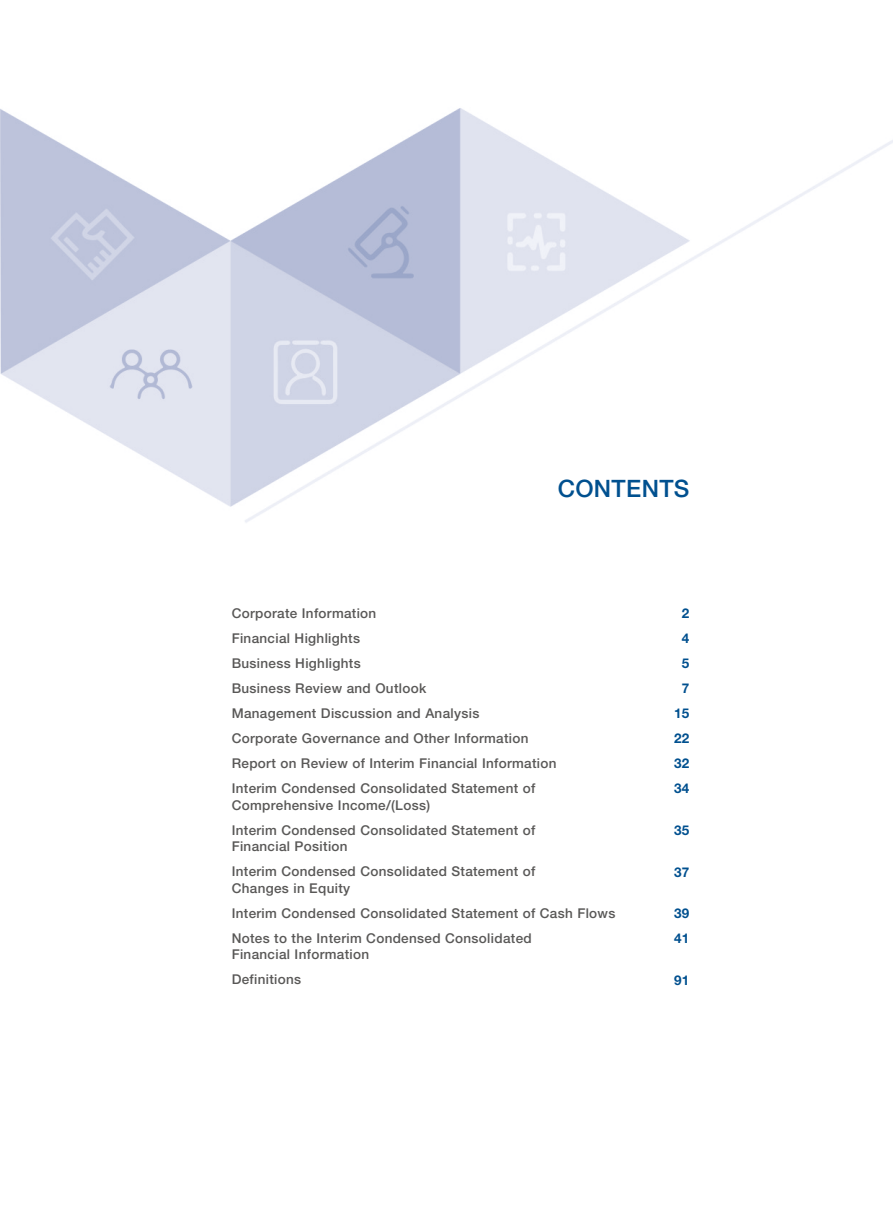
<style>
.page{position:relative;width:893px;height:1212px;background:#fff}
.page>*{position:absolute;margin:0;border:0;box-sizing:border-box;transform-origin:0 0}
.t1{font:500 24px "Helvetica Neue";letter-spacing:.015em;color:#00508f}
.t2{font:500 13.5px/25px "Helvetica Neue";letter-spacing:.025em;color:#595857}
.t3{font:700 13.5px/25px "Helvetica Neue";letter-spacing:.015em;color:#00508f;text-align:center}
</style>
<div class="page">
<img style="left:0;top:108px;width:893px;height:415px">
<h1 class="t1" style="left:558px;top:474px;width:133px">CONTENTS</h1>
<p class="t2" style="left:232px;top:601px;width:326px">Corporate Information<br>Financial Highlights<br>Business Highlights<br>Business Review and Outlook<br>Management Discussion and Analysis<br>Corporate Governance and Other Information Report on Review of Interim Financial Information Interim Condensed Consolidated Statement of</p>
<p class="t2" style="left:232px;top:792px;width:305px">Comprehensive Income/(Loss)<br>Interim Condensed Consolidated Statement of</p>
<p class="t2" style="left:232px;top:834px;width:305px">Financial Position<br>Interim Condensed Consolidated Statement of</p>
<p class="t2" style="left:232px;top:875px;width:385px">Changes in Equity<br>Interim Condensed Consolidated Statement of Cash Flows<br>Notes to the Interim Condensed Consolidated</p>
<p class="t2" style="left:232px;top:942px;width:139px">Financial Information<br>Definitions</p>
<p class="t3" style="left:674px;top:601px;width:17px">2<br>4<br>5<br>7<br>15<br>22<br>32<br>34</p>
<p class="t3" style="left:674px;top:817px;width:17px">35</p>
<p class="t3" style="left:674px;top:859px;width:17px">37</p>
<p class="t3" style="left:674px;top:900px;width:17px;text-align:left">39<br>41</p>
<p class="t3" style="left:674px;top:967px;width:17px">91</p>
</div>
